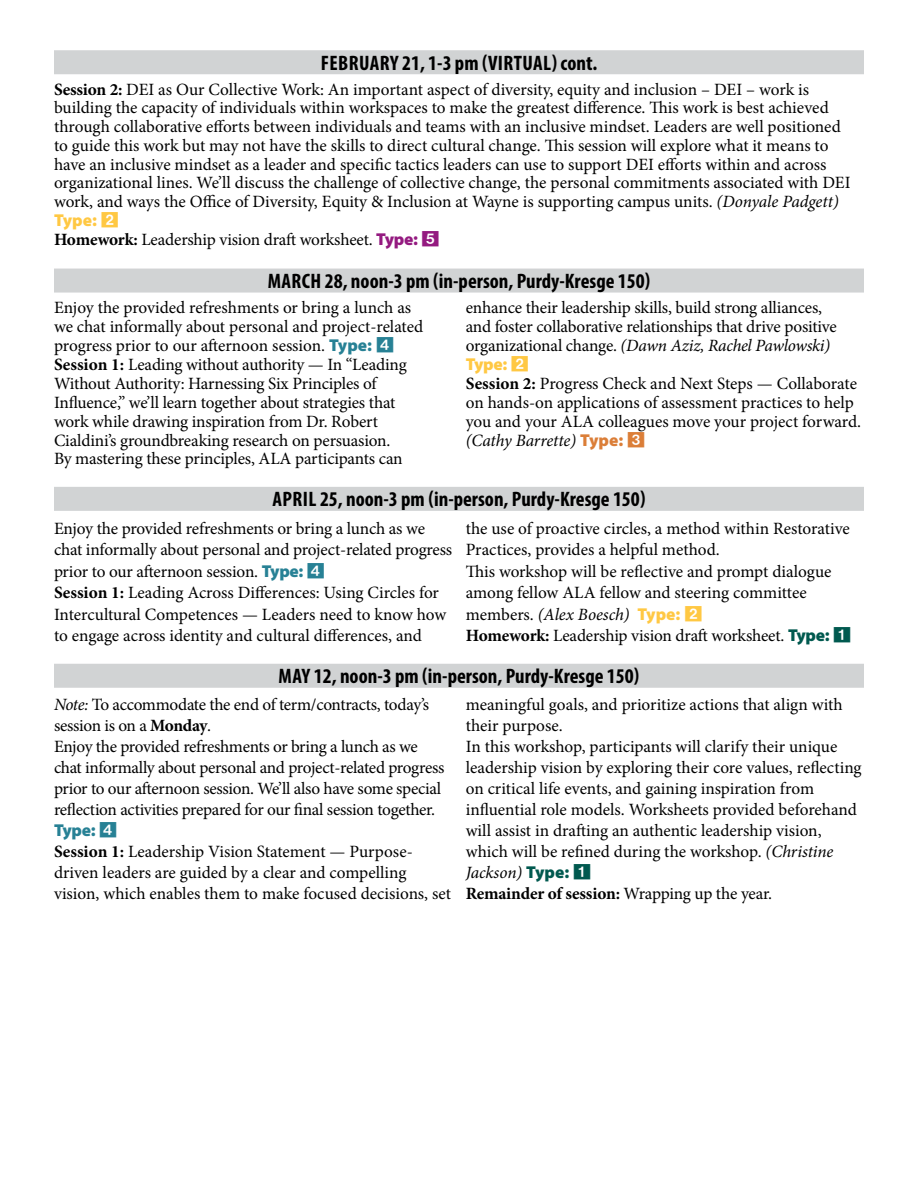
<style>
.page{position:relative;width:918px;height:1188px;background:#fff}
.page>*{position:absolute;margin:0;border:0;box-sizing:border-box;transform-origin:0 0}
.Month{font:700 condensed 21px "Myriad Pro";color:#000}
.Month-2{font:700 condensed 21px "Myriad Pro";letter-spacing:.02em;color:#000}
.t1{font:17.25px/21px "Minion Pro";letter-spacing:-.005em;color:#000}
.t2{font:700 17.25px "Minion Pro";letter-spacing:-.01em;color:#000}
.t3{font:900 17.25px "Myriad Pro";color:#ffc843}
.s1{font-weight:700}
.s2{font-style:italic}
.s3{font-family:"Myriad Pro";font-weight:900;color:#ffc843}
.s4{font-family:"Myriad Pro";font-weight:900;color:#941a80}
.s5{font-family:"Myriad Pro";font-weight:900;color:#278195}
.s6{color:#278195}
.s7{font-family:"Myriad Pro";font-weight:900;color:#db7e38}
.s8{color:#db7e38}
.s9{font-family:"Myriad Pro";font-weight:900;color:#00594f}
.s10{font-weight:400}
</style>
<div class="page">
<div style="left:54px;top:269px;width:810px;height:24px;background:#d1d3d4"></div>
<div style="left:54px;top:487px;width:810px;height:24px;background:#d1d3d4"></div>
<div style="left:54px;top:664px;width:810px;height:24px;background:#d1d3d4"></div>
<div style="left:54px;top:50px;width:810px;height:24px;background:#d1d3d4"></div>
<h3 class="Month-2" style="left:321px;top:50px;width:278px">FEBRUARY 21, 1-3 pm (VIRTUAL) cont.</h3>
<p class="t1" style="left:54px;top:80px;width:798px;line-height:18.8px"><span class="s1">Session 2:</span> DEI as Our Collective Work: An important aspect of diversity, equity and inclusion – DEI – work is building the capacity of individuals within workspaces to make the greatest difference. This work is best achieved through collaborative efforts between individuals and teams with an inclusive mindset. Leaders are well positioned to guide this work but may not have the skills to direct cultural change. This session will explore what it means to have an inclusive mindset as a leader and specific tactics leaders can use to support DEI efforts within and across organizational lines. We’ll discuss the challenge of collective change, the personal commitments associated with DEI work, and ways the Office of Diversity, Equity &amp; Inclusion at Wayne is supporting campus units. <span class="s2">(Donyale Padgett)<br></span><span class="s3">Type:</span></p>
<p class="t1" style="left:54px;top:229px;width:365px"><span class="s1">Homework:</span> Leadership vision draft worksheet. <span class="s4">Type:</span></p>
<h3 class="Month" style="left:268px;top:268px;width:384px">MARCH 28, noon-3 pm (in-person, Purdy-Kresge 150)</h3>
<p class="t1" style="left:54px;top:298px;width:371px;line-height:18.9px">Enjoy the provided refreshments or bring a lunch as we chat informally about personal and project-related progress prior to our afternoon session. <span class="s5">Type:</span> <span class="s6">✔</span></p>
<p class="t1" style="left:54px;top:355px;width:354px;line-height:18.9px"><span class="s1">Session 1:</span> Leading without authority — In “Leading Without Authority: Harnessing Six Principles of Influence,” we’ll learn together about strategies that work while drawing inspiration from Dr. Robert Cialdini’s groundbreaking research on persuasion.<br>By mastering these principles, ALA participants can</p>
<p class="t1" style="left:466px;top:298px;width:373px;line-height:18.9px">enhance their leadership skills, build strong alliances, and foster collaborative relationships that drive positive organizational change. <span class="s2">(Dawn Aziz, Rachel Pawlowski)</span></p>
<p class="t3" style="left:466px;top:354px;width:43px">Type:</p>
<p class="t1" style="left:466px;top:374px;width:397px;line-height:18.9px"><span class="s1">Session 2:</span> Progress Check and Next Steps — Collaborate on hands-on applications of assessment practices to help you and your ALA colleagues move your project forward. <span class="s2">(Cathy Barrette)</span> <span class="s7">Type:</span> <span class="s8">✓</span></p>
<h3 class="Month" style="left:273px;top:486px;width:374px">APRIL 25, noon-3 pm (in-person, Purdy-Kresge 150)</h3>
<p class="t1" style="left:54px;top:518px;width:400px;line-height:21.5px">Enjoy the provided refreshments or bring a lunch as we chat informally about personal and project-related progress prior to our afternoon session. <span class="s5">Type:</span> <span class="s6">✔</span></p>
<p class="t1" style="left:54px;top:582px;width:394px;line-height:21.5px"><span class="s1">Session 1:</span> Leading Across Differences: Using Circles for<br>Intercultural Competences — Leaders need to know how to engage across identity and cultural differences, and</p>
<p class="t1" style="left:466px;top:518px;width:386px;line-height:21.5px">the use of proactive circles, a method within Restorative<br>Practices, provides a helpful method.</p>
<p class="t1" style="left:466px;top:561px;width:367px;line-height:21.5px">This workshop will be reflective and prompt dialogue among fellow ALA fellow and steering committee members. <span class="s2">(Alex Boesch)</span> <span class="s3">Type:</span></p>
<p class="t1" style="left:466px;top:625px;width:365px"><span class="s1">Homework:</span> Leadership vision draft worksheet. <span class="s9">Type:</span></p>
<h3 class="Month" style="left:279px;top:663px;width:362px">MAY 12, noon-3 pm (in-person, Purdy-Kresge 150)</h3>
<p class="t1" style="left:54px;top:694px;width:377px"><span class="s2">Note:</span> To accommodate the end of term/contracts, today’s session is on a <span class="s1">Monday</span>.</p>
<p class="t1" style="left:54px;top:736px;width:392px">Enjoy the provided refreshments or bring a lunch as we chat informally about personal and project-related progress prior to our afternoon session. We’ll also have some special reflection activities prepared for our final session together.<br><span class="s5">Type:</span> <span class="s6">✔</span></p>
<p class="t1" style="left:54px;top:841px;width:399px"><span class="s1">Session 1:</span> Leadership Vision Statement — Purpose&shy;driven leaders are guided by a clear and compelling vision, which enables them to make focused decisions, set</p>
<p class="t1" style="left:466px;top:694px;width:378px">meaningful goals, and prioritize actions that align with their purpose.</p>
<p class="t1" style="left:466px;top:736px;width:397px">In this workshop, participants will clarify their unique leadership vision by exploring their core values, reflecting on critical life events, and gaining inspiration from influential role models. Worksheets provided beforehand will assist in drafting an authentic leadership vision, which will be refined during the workshop. <span class="s2">(Christine Jackson)</span> <span class="s9">Type:</span></p>
<p class="t2" style="left:466px;top:882px;width:308px">Remainder of session: <span class="s10">Wrapping up the year.</span></p>
</div>
